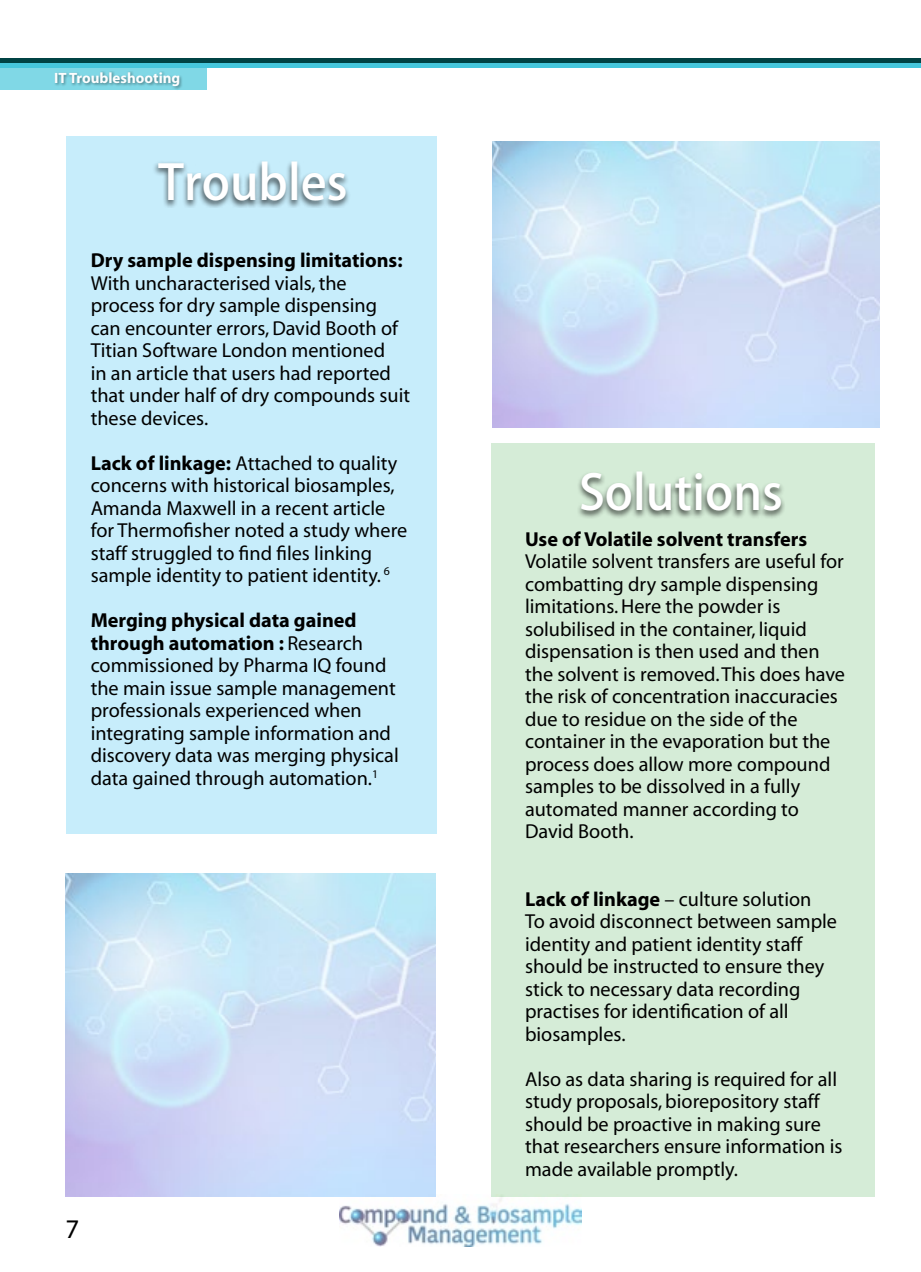
<style>
.page{position:relative;width:921px;height:1272px;background:#fff}
.page>*{position:absolute;margin:0;border:0;box-sizing:border-box;transform-origin:0 0}
.t1{font:700 48px "Adobe Fan Heiti Std";color:#fff}
.t2{font:27px "Myriad";color:#000}
.t3{font:20.25px/22.5px "Myriad";color:#000}
.t4{font:700 20.25px "Myriad";color:#000}
.t5{font:700 15px "Myriad";color:#fefefe}
.s1{font-weight:700}
</style>
<div class="page">
<div style="left:0;top:58px;width:921px;height:7px;background:#004344"></div>
<div style="left:0;top:67px;width:207px;height:23px;background:#80d8e6"></div>
<div style="left:55px;top:71px;width:127px;height:20px;background:#000;opacity:.19"></div>
<div style="left:1px;top:63px;width:920px;height:5px;background:#46c7dc"></div>
<img style="left:340px;top:1197px;width:241px;height:50px">
<img style="left:493px;top:141px;width:387px;height:286px">
<div style="left:491px;top:443px;width:384px;height:754px;background:#d5ecd7"></div>
<div style="left:66px;top:136px;width:371px;height:698px;background:#c7edfb"></div>
<div style="left:152px;top:160px;width:198px;height:48px;background:#000;opacity:.65"></div>
<div style="left:576px;top:470px;width:210px;height:50px;background:#000;opacity:.65"></div>
<img style="left:65px;top:873px;width:371px;height:324px">
<p class="t5" style="left:54px;top:71px;width:128px">IT Troubleshooting</p>
<h1 class="t1" style="left:158px;top:154px;width:191px">Troubles</h1>
<p class="t4" style="left:91px;top:250px;width:314px">Dry sample dispensing limitations:</p>
<p class="t3" style="left:91px;top:272px;width:321px">With uncharacterised vials, the process for dry sample dispensing can encounter errors, David Booth of<br>Titian Software London mentioned<br>in an article that users had reported that under half of dry compounds suit these devices.</p>
<p class="t3" style="left:91px;top:452px;width:318px"><span class="s1">Lack of linkage:</span> Attached to quality concerns with historical biosamples, Amanda Maxwell in a recent article for Thermofisher noted a study where staff struggled to find files linking sample identity to patient identity. <sup>6</sup></p>
<p class="t3" style="left:91px;top:610px;width:310px"><span class="s1">Merging physical data gained through automation :</span> Research commissioned by Pharma IQ found the main issue sample management professionals experienced when integrating sample information and discovery data was merging physical data gained through automation.<sup>1</sup></p>
<h2 class="t2" style="left:65px;top:1216px;width:15px">7</h2>
<h1 class="t1" style="left:579px;top:464px;width:205px">Solutions</h1>
<p class="t4" style="left:525px;top:529px;width:284px">Use of Volatile solvent transfers</p>
<p class="t3" style="left:525px;top:551px;width:322px">Volatile solvent transfers are useful for combatting dry sample dispensing limitations. Here the powder is solubilised in the container, liquid dispensation is then used and then the solvent is removed. This does have the risk of concentration inaccuracies due to residue on the side of the container in the evaporation but the process does allow more compound samples to be dissolved in a fully automated manner according to David Booth.</p>
<p class="t3" style="left:525px;top:889px;width:314px"><span class="s1">Lack of linkage</span> – culture solution<br>To avoid disconnect between sample identity and patient identity staff should be instructed to ensure they stick to necessary data recording practises for identification of all biosamples.</p>
<p class="t3" style="left:525px;top:1069px;width:319px">Also as data sharing is required for all study proposals, biorepository staff should be proactive in making sure that researchers ensure information is made available promptly.</p>
</div>
